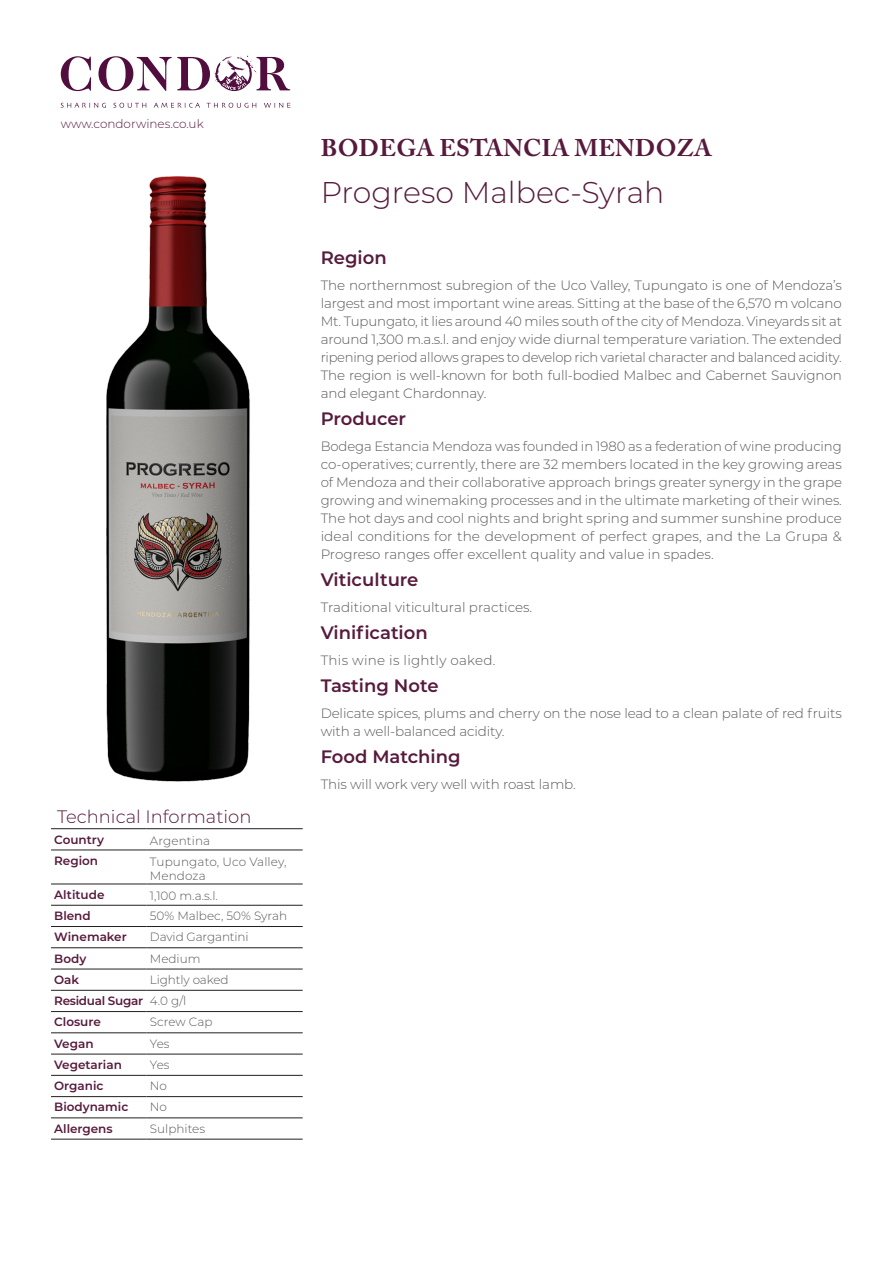
<style>
.page{position:relative;width:893px;height:1263px;background:#fff}
.page>*{position:absolute;margin:0;border:0;box-sizing:border-box;transform-origin:0 0}
.t1{font:300 30px "Montserrat";color:#571a3c}
.t2{font:700 24px "Adobe Caslon Pro";letter-spacing:.015em;color:#571a3c}
.t3{font:600 18px "Montserrat";color:#571a3c}
.t4{font:300 18px "Montserrat";color:#571a3c}
.Paragraph_Style_1{font:300 13.5px/18px "Montserrat";letter-spacing:-.01em;color:#57585a;text-align:justify}
.Paragraph_Style_1-2{font:300 13.5px "Montserrat";letter-spacing:.02em;color:#57585a}
.Paragraph_Style_1-3{font:300 12px/14.4px "Montserrat";color:#57585a}
.t5{font:600 12px "Montserrat";color:#571a3c}
.t6{font:300 12px "Montserrat";color:#571a3c}
.t7{font:600 12px "Montserrat";letter-spacing:-.025em;color:#571a3c}
</style>
<div class="page">
<img style="left:106px;top:176px;width:144px;height:606px">
<hr style="left:51px;top:828px;width:96px;height:1px;background:#231f20">
<hr style="left:147px;top:828px;width:156px;height:1px;background:#231f20">
<hr style="left:51px;top:850px;width:96px;height:1px;background:#231f20">
<hr style="left:147px;top:850px;width:156px;height:1px;background:#231f20">
<hr style="left:51px;top:884px;width:96px;height:1px;background:#231f20">
<hr style="left:147px;top:884px;width:156px;height:1px;background:#231f20">
<hr style="left:51px;top:905px;width:96px;height:1px;background:#231f20">
<hr style="left:147px;top:905px;width:156px;height:1px;background:#231f20">
<hr style="left:51px;top:926px;width:96px;height:1px;background:#231f20">
<hr style="left:147px;top:926px;width:156px;height:1px;background:#231f20">
<hr style="left:51px;top:947px;width:96px;height:1px;background:#231f20">
<hr style="left:147px;top:947px;width:156px;height:1px;background:#231f20">
<hr style="left:51px;top:969px;width:96px;height:1px;background:#231f20">
<hr style="left:147px;top:969px;width:156px;height:1px;background:#231f20">
<hr style="left:51px;top:990px;width:96px;height:1px;background:#231f20">
<hr style="left:147px;top:990px;width:156px;height:1px;background:#231f20">
<hr style="left:51px;top:1011px;width:96px;height:1px;background:#231f20">
<hr style="left:147px;top:1011px;width:156px;height:1px;background:#231f20">
<hr style="left:51px;top:1032px;width:96px;height:1px;background:#231f20">
<hr style="left:147px;top:1032px;width:156px;height:1px;background:#231f20">
<hr style="left:51px;top:1054px;width:96px;height:1px;background:#231f20">
<hr style="left:147px;top:1054px;width:156px;height:1px;background:#231f20">
<hr style="left:51px;top:1075px;width:96px;height:1px;background:#231f20">
<hr style="left:147px;top:1075px;width:156px;height:1px;background:#231f20">
<hr style="left:51px;top:1096px;width:96px;height:1px;background:#231f20">
<hr style="left:147px;top:1096px;width:156px;height:1px;background:#231f20">
<hr style="left:51px;top:1117px;width:96px;height:1px;background:#231f20">
<hr style="left:147px;top:1117px;width:156px;height:1px;background:#231f20">
<hr style="left:51px;top:1139px;width:96px;height:1px;background:#231f20">
<hr style="left:147px;top:1139px;width:156px;height:1px;background:#231f20">
<svg style="left:61px;top:56px;width:30px;height:35px"></svg>
<svg style="left:98px;top:55px;width:192px;height:36px"></svg>
<svg style="left:61px;top:103px;width:45px;height:5px"></svg>
<svg style="left:113px;top:103px;width:33px;height:5px"></svg>
<svg style="left:154px;top:103px;width:46px;height:5px"></svg>
<svg style="left:207px;top:103px;width:49px;height:5px"></svg>
<svg style="left:264px;top:103px;width:26px;height:5px"></svg>
<p class="t6" style="left:61px;top:115px;width:145px">www.condorwines.co.uk</p>
<p class="t4" style="left:57px;top:804px;width:196px">Technical Information</p>
<p class="t5" style="left:54px;top:831px;width:51px">Country</p>
<p class="Paragraph_Style_1-3" style="left:150px;top:833px;width:62px">Argentina</p>
<p class="t5" style="left:54px;top:852px;width:45px">Region</p>
<p class="Paragraph_Style_1-3" style="left:150px;top:854px;width:138px">Tupungato, Uco Valley,<br>Mendoza</p>
<p class="t5" style="left:54px;top:886px;width:52px">Altitude</p>
<p class="Paragraph_Style_1-3" style="left:150px;top:888px;width:69px">1,100 m.a.s.l.</p>
<p class="t5" style="left:54px;top:907px;width:38px">Blend</p>
<p class="Paragraph_Style_1-3" style="left:150px;top:908px;width:139px">50% Malbec, 50% Syrah</p>
<p class="t5" style="left:54px;top:928px;width:74px">Winemaker</p>
<p class="Paragraph_Style_1-3" style="left:150px;top:929px;width:100px">David Gargantini</p>
<p class="t5" style="left:54px;top:950px;width:34px">Body</p>
<p class="Paragraph_Style_1-3" style="left:150px;top:951px;width:52px">Medium</p>
<p class="t5" style="left:54px;top:971px;width:27px">Oak</p>
<p class="Paragraph_Style_1-3" style="left:150px;top:972px;width:80px">Lightly oaked</p>
<p class="t7" style="left:54px;top:992px;width:90px">Residual Sugar</p>
<p class="Paragraph_Style_1-3" style="left:150px;top:993px;width:38px">4.0 g/l</p>
<p class="t5" style="left:54px;top:1013px;width:48px">Closure</p>
<p class="Paragraph_Style_1-3" style="left:150px;top:1014px;width:64px">Screw Cap</p>
<p class="t5" style="left:54px;top:1035px;width:41px">Vegan</p>
<p class="Paragraph_Style_1-3" style="left:150px;top:1036px;width:21px">Yes</p>
<p class="t5" style="left:54px;top:1056px;width:69px">Vegetarian</p>
<p class="Paragraph_Style_1-3" style="left:150px;top:1057px;width:21px">Yes</p>
<p class="t5" style="left:54px;top:1077px;width:51px">Organic</p>
<p class="Paragraph_Style_1-3" style="left:150px;top:1078px;width:19px">No</p>
<p class="t5" style="left:54px;top:1099px;width:76px">Biodynamic</p>
<p class="Paragraph_Style_1-3" style="left:150px;top:1099px;width:19px">No</p>
<p class="t5" style="left:54px;top:1120px;width:60px">Allergens</p>
<p class="Paragraph_Style_1-3" style="left:150px;top:1121px;width:57px">Sulphites</p>
<p class="t2" style="left:321px;top:134px;width:392px">BODEGA ESTANCIA MENDOZA</p>
<p class="t1" style="left:321px;top:171px;width:345px">Progreso Malbec-Syrah</p>
<p class="t3" style="left:321px;top:244px;width:67px">Region</p>
<p class="Paragraph_Style_1" style="left:321px;top:276px;width:523px">The northernmost subregion of the Uco Valley, Tupungato is one of Mendoza’s largest and most important wine areas. Sitting at the base of the 6,570 m volcano Mt. Tupungato, it lies around 40 miles south of the city of Mendoza. Vineyards sit at around 1,300 m.a.s.l. and enjoy wide diurnal temperature variation. The extended ripening period allows grapes to develop rich varietal character and balanced acidity.<br>The region is well-known for both full-bodied Malbec and Cabernet Sauvignon and elegant Chardonnay.</p>
<p class="t3" style="left:321px;top:405px;width:87px">Producer</p>
<p class="Paragraph_Style_1" style="left:321px;top:437px;width:523px">Bodega Estancia Mendoza was founded in 1980 as a federation of wine producing co-operatives; currently, there are 32 members located in the key growing areas of Mendoza and their collaborative approach brings greater synergy in the grape growing and winemaking processes and in the ultimate marketing of their wines.<br>The hot days and cool nights and bright spring and summer sunshine produce ideal conditions for the development of perfect grapes, and the La Grupa &amp; Progreso ranges offer excellent quality and value in spades.</p>
<p class="t3" style="left:321px;top:566px;width:99px">Viticulture</p>
<p class="Paragraph_Style_1" style="left:321px;top:598px;width:213px">Traditional viticultural practices.</p>
<p class="t3" style="left:321px;top:619px;width:109px">Vinification</p>
<p class="Paragraph_Style_1-2" style="left:321px;top:651px;width:176px">This wine is lightly oaked.</p>
<p class="t3" style="left:321px;top:672px;width:119px">Tasting Note</p>
<p class="Paragraph_Style_1" style="left:321px;top:704px;width:523px">Delicate spices, plums and cherry on the nose lead to a clean palate of red fruits with a well-balanced acidity.</p>
<p class="t3" style="left:321px;top:743px;width:141px">Food Matching</p>
<p class="Paragraph_Style_1" style="left:321px;top:775px;width:256px">This will work very well with roast lamb.</p>
</div>
